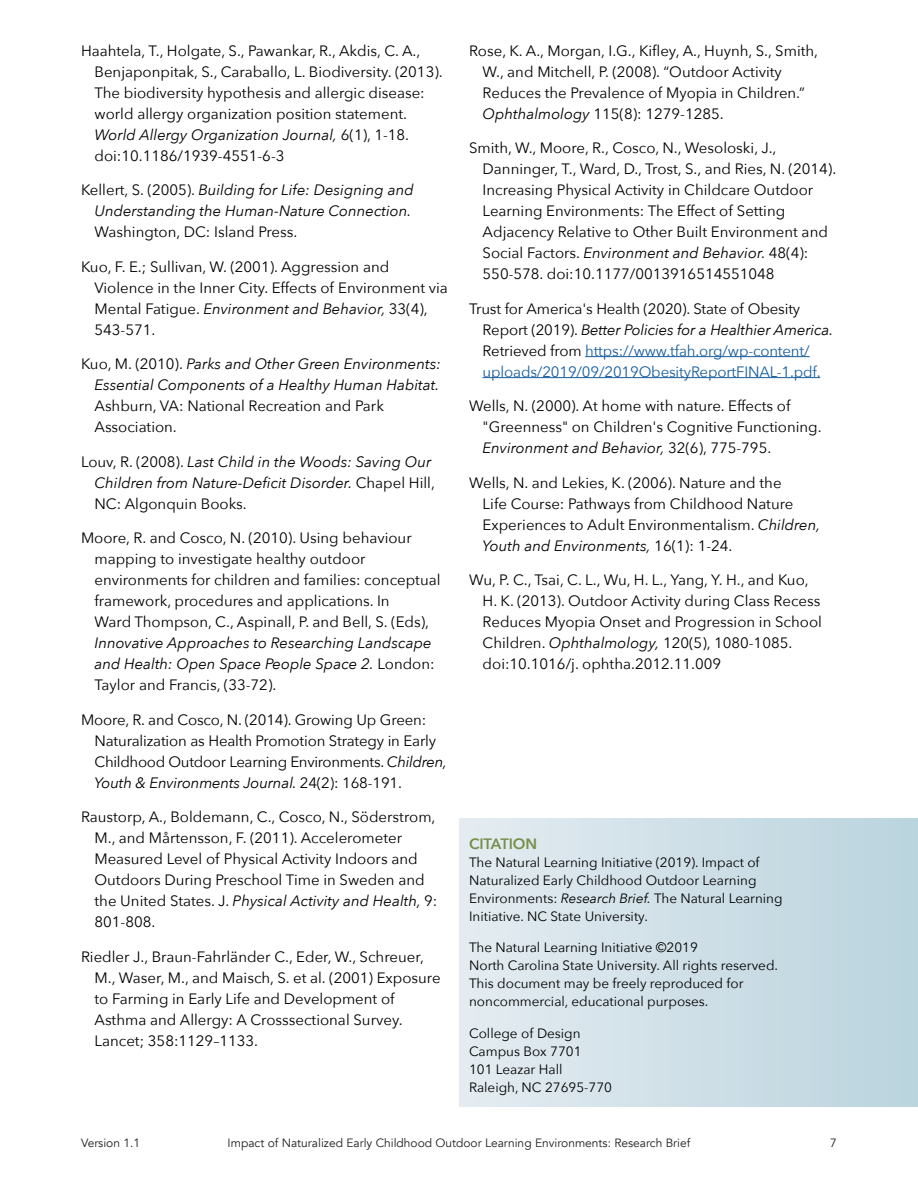
<style>
.page{position:relative;width:918px;height:1188px;background:#fff}
.page>*{position:absolute;margin:0;border:0;box-sizing:border-box;transform-origin:0 0}
.t1{font:15px/21px "Avenir Next";color:#000}
.t2{font:italic 15px/21px "Avenir Next";color:#000}
.t3{font:15px/21px "Avenir Next";letter-spacing:-.01em;color:#175d9e}
.t4{font:600 15px "Avenir Next";letter-spacing:-.01em;color:#768f49}
.t5{font:13.5px/18px "Avenir Next";color:#000}
.t6{font:12px "Avenir";color:#231f20}
.s1{font-style:italic}
.s2{font-style:normal}
.s3{color:#000}
.s4{font-style:italic;color:#000}
</style>
<div class="page">
<hr style="left:585px;top:356px;width:225px;height:1px;background:#175d9e">
<hr style="left:483px;top:377px;width:337px;height:1px;background:#175d9e">
<div style="left:459px;top:819px;width:459px;height:288px;background:linear-gradient(to right,#e4ecf1,#bad4de)"></div>
<p class="t1" style="left:94px;top:39px;width:350px;text-indent:-14px">Haahtela, T., Holgate, S., Pawankar, R., Akdis, C. A., Benjaponpitak, S., Caraballo, L. Biodiversity. (2013).<br>The biodiversity hypothesis and allergic disease: world allergy organization position statement.<br><span class="s1">World Allergy Organization Journal,</span> 6(1), 1-18. doi:10.1186/1939-4551-6-3</p>
<p class="t2" style="left:94px;top:179px;width:321px;text-indent:-14px"><span class="s2">Kellert, S. (2005).</span> Building for Life: Designing and<br>Understanding the Human-Nature Connection.<br><span class="s2">Washington, DC: Island Press.</span></p>
<p class="t1" style="left:94px;top:255px;width:355px;text-indent:-14px">Kuo, F. E.; Sullivan, W. (2001). Aggression and Violence in the Inner City. Effects of Environment via Mental Fatigue. <span class="s1">Environment and Behavior,</span> 33(4), 543-571.</p>
<p class="t2" style="left:94px;top:353px;width:348px;text-indent:-14px"><span class="s2">Kuo, M. (2010).</span> Parks and Other Green Environments:<br>Essential Components of a Healthy Human Habitat.<br><span class="s2">Ashburn, VA: National Recreation and Park Association.</span></p>
<p class="t2" style="left:94px;top:450px;width:342px;text-indent:-14px"><span class="s2">Louv, R. (2008).</span> Last Child in the Woods: Saving Our<br>Children from Nature-Deficit Disorder. <span class="s2">Chapel Hill,<br>NC: Algonquin Books.</span></p>
<p class="t1" style="left:94px;top:527px;width:348px;text-indent:-14px">Moore, R. and Cosco, N. (2010). Using behaviour mapping to investigate healthy outdoor environments for children and families: conceptual framework, procedures and applications. In<br>Ward Thompson, C., Aspinall, P. and Bell, S. (Eds), <span class="s1">Innovative Approaches to Researching Landscape and Health: Open Space People Space 2.</span> London:<br>Taylor and Francis, (33-72).</p>
<p class="t1" style="left:94px;top:708px;width:354px;text-indent:-14px">Moore, R. and Cosco, N. (2014). Growing Up Green:<br>Naturalization as Health Promotion Strategy in Early Childhood Outdoor Learning Environments. <span class="s1">Children, Youth &amp; Environments Journal.</span> 24(2): 168-191.</p>
<p class="t1" style="left:94px;top:806px;width:344px;text-indent:-14px">Raustorp, A., Boldemann, C., Cosco, N., Söderstrom, M., and Mårtensson, F. (2011). Accelerometer Measured Level of Physical Activity Indoors and Outdoors During Preschool Time in Sweden and the United States. J. <span class="s1">Physical Activity and Health,</span> 9:<br>801-808.</p>
<p class="t1" style="left:94px;top:945px;width:348px;text-indent:-14px">Riedler J., Braun-Fahrländer C., Eder, W., Schreuer, M., Waser, M., and Maisch, S. et al. (2001) Exposure to Farming in Early Life and Development of Asthma and Allergy: A Crosssectional Survey.<br>Lancet; 358:1129–1133.</p>
<p class="t1" style="left:483px;top:39px;width:337px;text-indent:-14px">Rose, K. A., Morgan, I.G., Kifley, A., Huynh, S., Smith, W., and Mitchell, P. (2008). “Outdoor Activity Reduces the Prevalence of Myopia in Children.” <span class="s1">Ophthalmology</span> 115(8): 1279-1285.</p>
<p class="t1" style="left:483px;top:137px;width:355px;text-indent:-14px">Smith, W., Moore, R., Cosco, N., Wesoloski, J., Danninger, T., Ward, D., Trost, S., and Ries, N. (2014).<br>Increasing Physical Activity in Childcare Outdoor Learning Environments: The Effect of Setting Adjacency Relative to Other Built Environment and Social Factors. <span class="s1">Environment and Behavior.</span> 48(4):<br>550-578. doi:10.1177/0013916514551048</p>
<p class="t3" style="left:483px;top:297px;width:352px;text-indent:-14px"><span class="s3">Trust for America's Health (2020). State of Obesity Report (2019).</span> <span class="s4">Better Policies for a Healthier America.<br></span><span class="s3">Retrieved from</span> https://www.tfah.org/wp-content/ uploads/2019/09/2019ObesityReportFINAL-1.pdf.</p>
<p class="t1" style="left:483px;top:395px;width:341px;text-indent:-14px">Wells, N. (2000). At home with nature. Effects of "Greenness" on Children's Cognitive Functioning.<br><span class="s1">Environment and Behavior,</span> 32(6), 775-795.</p>
<p class="t1" style="left:483px;top:471px;width:339px;text-indent:-14px">Wells, N. and Lekies, K. (2006). Nature and the<br>Life Course: Pathways from Childhood Nature Experiences to Adult Environmentalism. <span class="s1">Children, Youth and Environments,</span> 16(1): 1-24.</p>
<p class="t1" style="left:483px;top:569px;width:341px;text-indent:-14px">Wu, P. C., Tsai, C. L., Wu, H. L., Yang, Y. H., and Kuo, H. K. (2013). Outdoor Activity during Class Recess Reduces Myopia Onset and Progression in School Children. <span class="s1">Ophthalmology,</span> 120(5), 1080-1085. doi:10.1016/j. ophtha.2012.11.009</p>
<p class="t4" style="left:469px;top:831px;width:70px">CITATION</p>
<p class="t5" style="left:469px;top:853px;width:292px">The Natural Learning Initiative (2019). Impact of</p>
<p class="t5" style="left:469px;top:871px;width:289px">Naturalized Early Childhood Outdoor Learning</p>
<p class="t5" style="left:469px;top:889px;width:315px">Environments: <span class="s1">Research Brief.</span> The Natural Learning</p>
<p class="t5" style="left:469px;top:907px;width:180px">Initiative. NC State University.</p>
<p class="t5" style="left:469px;top:938px;width:230px">The Natural Learning Initiative ©2019</p>
<p class="t5" style="left:469px;top:956px;width:311px">North Carolina State University. All rights reserved.</p>
<p class="t5" style="left:469px;top:974px;width:276px">This document may be freely reproduced for noncommercial, educational purposes.</p>
<p class="t5" style="left:469px;top:1024px;width:113px">College of Design</p>
<p class="t5" style="left:469px;top:1042px;width:114px">Campus Box 7701</p>
<p class="t5" style="left:469px;top:1060px;width:95px">101 Leazar Hall</p>
<p class="t5" style="left:469px;top:1078px;width:144px">Raleigh, NC 27695-770</p>
<p class="t6" style="left:81px;top:1135px;width:61px">Version 1.1</p>
<p class="t6" style="left:228px;top:1135px;width:464px">Impact of Naturalized Early Childhood Outdoor Learning Environments: Research Brief</p>
<p class="t6" style="left:830px;top:1135px;width:8px">7</p>
</div>
